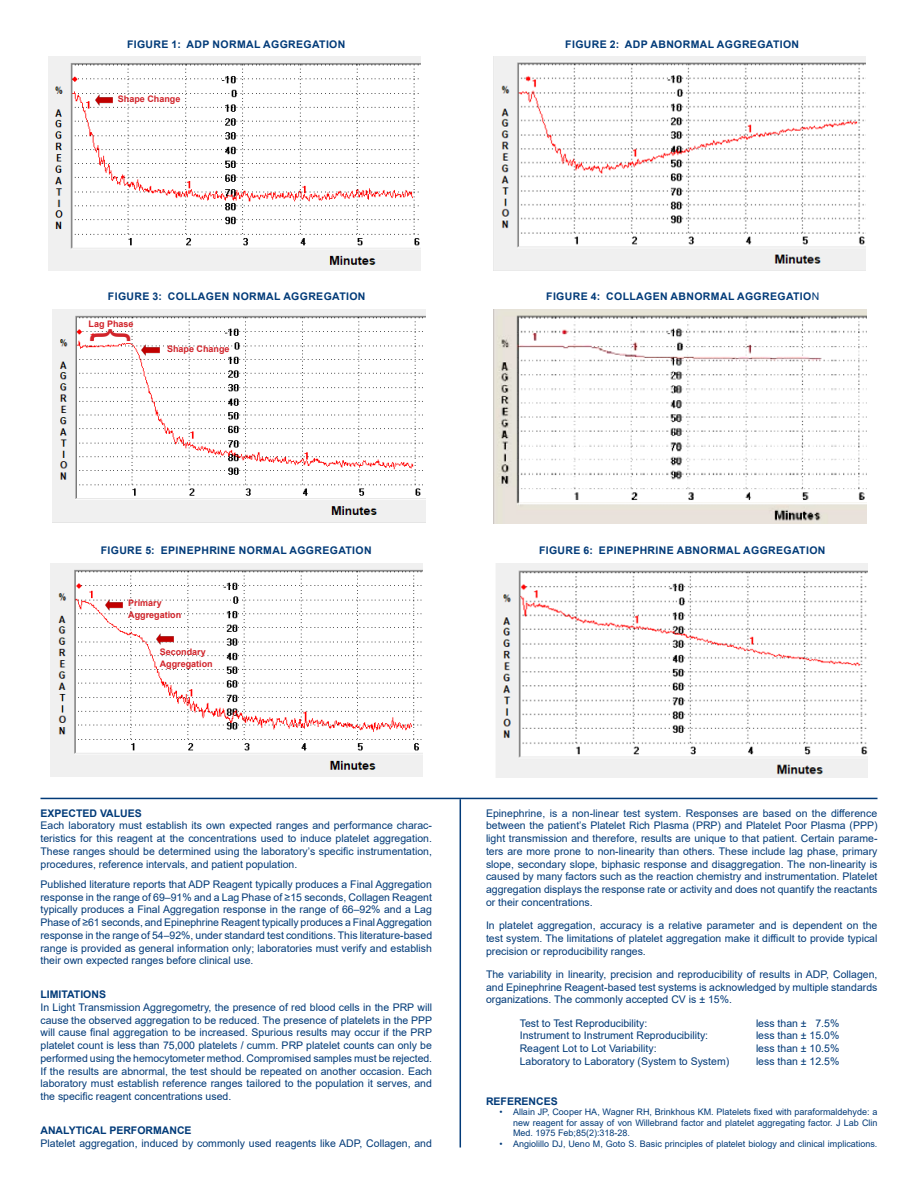
<style>
.page{position:relative;width:918px;height:1188px;background:#fff}
.page>*{position:absolute;margin:0;border:0;box-sizing:border-box;transform-origin:0 0}
.t1{font:42px "Arial";color:#d1232a}
.t2{font:10.5px/12.8px "Arial";color:#013a78;text-align:justify}
.t3{font:700 10.5px "Arial";letter-spacing:.035em;color:#013a78}
.t4{font:700 10.5px "Arial";color:#013a78}
.t5{font:9px/10.5px "Arial";color:#013a78;text-align:justify}
.t6{font:700 9px/12px "Arial";color:#d1232a}
.s1{font-weight:400}
</style>
<div class="page">
<hr style="left:460px;top:799px;width:1px;height:349px;background:#013a78">
<img style="left:48px;top:56px;width:373px;height:215px">
<img style="left:96px;top:95px;width:17px;height:11px">
<img style="left:493px;top:56px;width:373px;height:215px">
<img style="left:53px;top:309px;width:372px;height:214px">
<img style="left:142px;top:344px;width:17px;height:11px">
<img style="left:494px;top:309px;width:372px;height:215px">
<img style="left:50px;top:563px;width:373px;height:214px">
<img style="left:105px;top:600px;width:18px;height:11px">
<img style="left:156px;top:633px;width:17px;height:11px">
<img style="left:496px;top:563px;width:372px;height:215px">
<hr style="left:40px;top:798px;width:838px;height:1px;background:#013a78">
<p class="t3" style="left:127px;top:37px;width:220px">FIGURE 1: ADP NORMAL AGGREGATION</p>
<p class="t3" style="left:565px;top:37px;width:235px">FIGURE 2: ADP ABNORMAL AGGREGATION</p>
<p class="t6" style="left:118px;top:93px;width:64px">Shape Change</p>
<p class="t3" style="left:108px;top:289px;width:259px">FIGURE 3: COLLAGEN NORMAL AGGREGATION</p>
<p class="t3" style="left:546px;top:289px;width:275px">FIGURE 4: COLLAGEN ABNORMAL AGGREGATIO<span class="s1">N</span></p>
<p class="t6" style="left:89px;top:318px;width:47px">Lag Phase</p>
<p class="t1" style="left:78px;top:342px;width:16px;rotate:-90deg">}</p>
<p class="t6" style="left:167px;top:342px;width:64px">Shape Change</p>
<p class="t3" style="left:101px;top:543px;width:272px">FIGURE 5: EPINEPHRINE NORMAL AGGREGATION</p>
<p class="t3" style="left:539px;top:543px;width:288px">FIGURE 6: EPINEPHRINE ABNORMAL AGGREGATION</p>
<p class="t6" style="left:128px;top:597px;width:55px">Primary<br>Aggregation</p>
<p class="t6" style="left:160px;top:646px;width:55px">Secondary<br>Aggregation</p>
<p class="t4" style="left:40px;top:805px;width:103px">EXPECTED VALUES</p>
<p class="t2" style="left:40px;top:819px;width:393px">Each laboratory must establish its own expected ranges and performance charac&shy;teristics for this reagent at the concentrations used to induce platelet aggregation.<br>These ranges should be determined using the laboratory’s specific instrumentation, procedures, reference intervals, and patient population.</p>
<p class="t2" style="left:40px;top:878px;width:393px">Published literature reports that ADP Reagent typically produces a Final Aggregation response in the range of 69–91% and a Lag Phase of ≥15 seconds, Collagen Reagent typically produces a Final Aggregation response in the range of 66–92% and a Lag Phase of ≥61 seconds, and Epinephrine Reagent typically produces a Final Aggregation response in the range of 54–92%, under standard test conditions. This literature-based range is provided as general information only; laboratories must verify and establish their own expected ranges before clinical use.</p>
<p class="t4" style="left:40px;top:987px;width:67px">LIMITATIONS</p>
<p class="t2" style="left:40px;top:1001px;width:393px">In Light Transmission Aggregometry, the presence of red blood cells in the PRP will cause the observed aggregation to be reduced. The presence of platelets in the PPP will cause final aggregation to be increased. Spurious results may occur if the PRP platelet count is less than 75,000 platelets / cumm. PRP platelet counts can only be performed using the hemocytometer method. Compromised samples must be rejected.</p>
<p class="t2" style="left:40px;top:1064px;width:393px">If the results are abnormal, the test should be repeated on another occasion. Each laboratory must establish reference ranges tailored to the population it serves, and the specific reagent concentrations used.</p>
<p class="t4" style="left:40px;top:1123px;width:153px">ANALYTICAL PERFORMANCE</p>
<p class="t2" style="left:40px;top:1136px;width:393px">Platelet aggregation, induced by commonly used reagents like ADP, Collagen, and</p>
<p class="t2" style="left:486px;top:806px;width:393px">Epinephrine, is a non-linear test system. Responses are based on the difference between the patient’s Platelet Rich Plasma (PRP) and Platelet Poor Plasma (PPP) light transmission and therefore, results are unique to that patient. Certain parame&shy;ters are more prone to non-linearity than others. These include lag phase, primary slope, secondary slope, biphasic response and disaggregation. The non-linearity is caused by many factors such as the reaction chemistry and instrumentation. Platelet aggregation displays the response rate or activity and does not quantify the reactants or their concentrations.</p>
<p class="t2" style="left:486px;top:919px;width:393px">In platelet aggregation, accuracy is a relative parameter and is dependent on the test system. The limitations of platelet aggregation make it difficult to provide typical precision or reproducibility ranges.</p>
<p class="t2" style="left:486px;top:968px;width:393px">The variability in linearity, precision and reproducibility of results in ADP, Collagen, and Epinephrine Reagent-based test systems is acknowledged by multiple standards organizations. The commonly accepted CV is ± 15%.</p>
<p class="t2" style="left:520px;top:1016px;width:129px">Test to Test Reproducibility:</p>
<p class="t2" style="left:756px;top:1016px;width:85px">less than ± 7.5%</p>
<p class="t2" style="left:520px;top:1029px;width:190px">Instrument to Instrument Reproducibility:</p>
<p class="t2" style="left:756px;top:1029px;width:85px">less than ± 15.0%</p>
<p class="t2" style="left:520px;top:1042px;width:138px">Reagent Lot to Lot Variability:</p>
<p class="t2" style="left:756px;top:1042px;width:85px">less than ± 10.5%</p>
<p class="t2" style="left:520px;top:1055px;width:211px">Laboratory to Laboratory (System to System)</p>
<p class="t2" style="left:756px;top:1055px;width:85px">less than ± 12.5%</p>
<p class="t4" style="left:486px;top:1093px;width:73px">REFERENCES</p>
<p class="t5" style="left:513px;top:1107px;width:366px;text-indent:-14px">• Allain JP, Cooper HA, Wagner RH, Brinkhous KM. Platelets fixed with paraformaldehyde: a new reagent for assay of von Willebrand factor and platelet aggregating factor. J Lab Clin Med. 1975 Feb;85(2):318-28.</p>
<p class="t5" style="left:500px;top:1138px;width:379px">• Angiolillo DJ, Ueno M, Goto S. Basic principles of platelet biology and clinical implications.</p>
</div>
